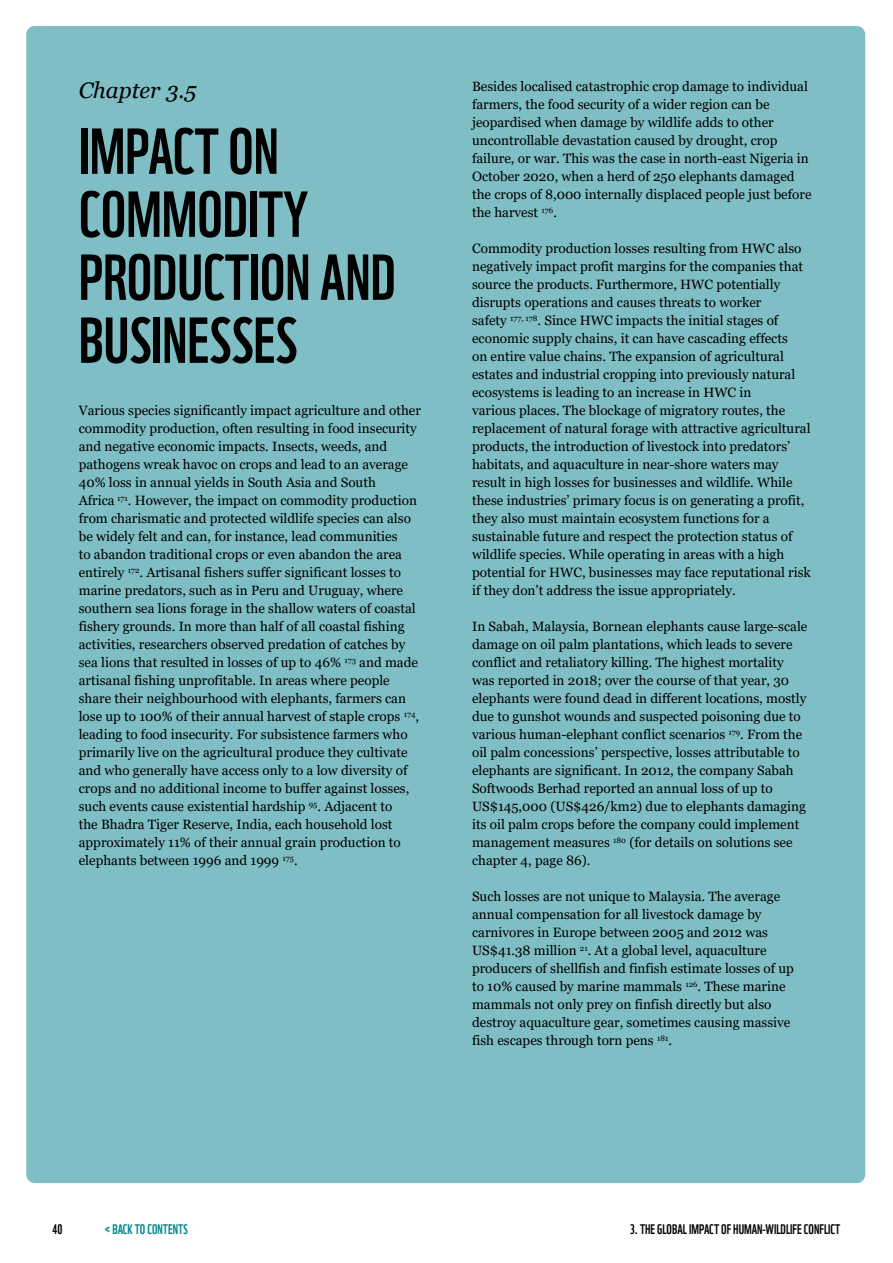
<style>
.page{position:relative;width:893px;height:1263px;background:#fff}
.page>*{position:absolute;margin:0;border:0;box-sizing:border-box;transform-origin:0 0}
.t1{font:63px/63px "WWF";color:#000}
.t2{font:italic 22.5px "Georgia";color:#000}
.t3{font:13.5px/18px "Georgia";color:#000}
.t4{font:13.5px "WWF";color:#000}
.t5{font:13.5px "WWF";color:#00858c}
</style>
<div class="page">
<div style="left:26px;top:26px;width:839px;height:1157px;background:#7fbec4;border-radius:9px"></div>
<h2 class="t2" style="left:79px;top:76px;width:119px">Chapter 3.5</h2>
<h1 class="t1" style="left:79px;top:114px;width:319px">IMPACT ON<br>COMMODITY<br>PRODUCTION AND<br>BUSINESSES</h1>
<p class="t3" style="left:79px;top:402px;width:344px">Various species significantly impact agriculture and other commodity production, often resulting in food insecurity and negative economic impacts. Insects, weeds, and pathogens wreak havoc on crops and lead to an average 40% loss in annual yields in South Asia and South<br>Africa <sup>171</sup>. However, the impact on commodity production from charismatic and protected wildlife species can also be widely felt and can, for instance, lead communities<br>to abandon traditional crops or even abandon the area entirely <sup>172</sup>. Artisanal fishers suffer significant losses to marine predators, such as in Peru and Uruguay, where southern sea lions forage in the shallow waters of coastal fishery grounds. In more than half of all coastal fishing activities, researchers observed predation of catches by sea lions that resulted in losses of up to 46% <sup>173</sup> and made artisanal fishing unprofitable. In areas where people share their neighbourhood with elephants, farmers can lose up to 100% of their annual harvest of staple crops <sup>174</sup>, leading to food insecurity. For subsistence farmers who primarily live on the agricultural produce they cultivate and who generally have access only to a low diversity of crops and no additional income to buffer against losses, such events cause existential hardship <sup>95</sup>. Adjacent to<br>the Bhadra Tiger Reserve, India, each household lost approximately 11% of their annual grain production to elephants between 1996 and 1999 <sup>175</sup>.</p>
<p class="t3" style="left:472px;top:78px;width:341px">Besides localised catastrophic crop damage to individual farmers, the food security of a wider region can be jeopardised when damage by wildlife adds to other uncontrollable devastation caused by drought, crop failure, or war. This was the case in north-east Nigeria in October 2020, when a herd of 250 elephants damaged the crops of 8,000 internally displaced people just before the harvest <sup>176</sup>.</p>
<p class="t3" style="left:472px;top:240px;width:340px">Commodity production losses resulting from HWC also negatively impact profit margins for the companies that source the products. Furthermore, HWC potentially disrupts operations and causes threats to worker<br>safety <sup>177,</sup> <sup>178</sup>. Since HWC impacts the initial stages of economic supply chains, it can have cascading effects<br>on entire value chains. The expansion of agricultural estates and industrial cropping into previously natural ecosystems is leading to an increase in HWC in<br>various places. The blockage of migratory routes, the replacement of natural forage with attractive agricultural products, the introduction of livestock into predators’ habitats, and aquaculture in near-shore waters may result in high losses for businesses and wildlife. While these industries’ primary focus is on generating a profit, they also must maintain ecosystem functions for a sustainable future and respect the protection status of wildlife species. While operating in areas with a high potential for HWC, businesses may face reputational risk if they don’t address the issue appropriately.</p>
<p class="t3" style="left:472px;top:618px;width:337px">In Sabah, Malaysia, Bornean elephants cause large-scale damage on oil palm plantations, which leads to severe conflict and retaliatory killing. The highest mortality was reported in 2018; over the course of that year, 30 elephants were found dead in different locations, mostly due to gunshot wounds and suspected poisoning due to various human-elephant conflict scenarios <sup>179</sup>. From the oil palm concessions’ perspective, losses attributable to elephants are significant. In 2012, the company Sabah Softwoods Berhad reported an annual loss of up to US$145,000 (US$426/km2) due to elephants damaging its oil palm crops before the company could implement management measures <sup>180</sup> (for details on solutions see chapter 4, page 86).</p>
<p class="t3" style="left:472px;top:888px;width:323px">Such losses are not unique to Malaysia. The average annual compensation for all livestock damage by carnivores in Europe between 2005 and 2012 was US$41.38 million <sup>21</sup>. At a global level, aquaculture producers of shellfish and finfish estimate losses of up to 10% caused by marine mammals <sup>126</sup>. These marine mammals not only prey on finfish directly but also destroy aquaculture gear, sometimes causing massive fish escapes through torn pens <sup>181</sup>.</p>
<p class="t4" style="left:53px;top:1219px;width:11px">40</p>
<p class="t5" style="left:105px;top:1219px;width:84px">&lt; BACK TO CONTENTS</p>
<p class="t4" style="left:630px;top:1219px;width:212px">3. THE GLOBAL IMPACT OF HUMAN-WILDLIFE CONFLICT</p>
</div>
